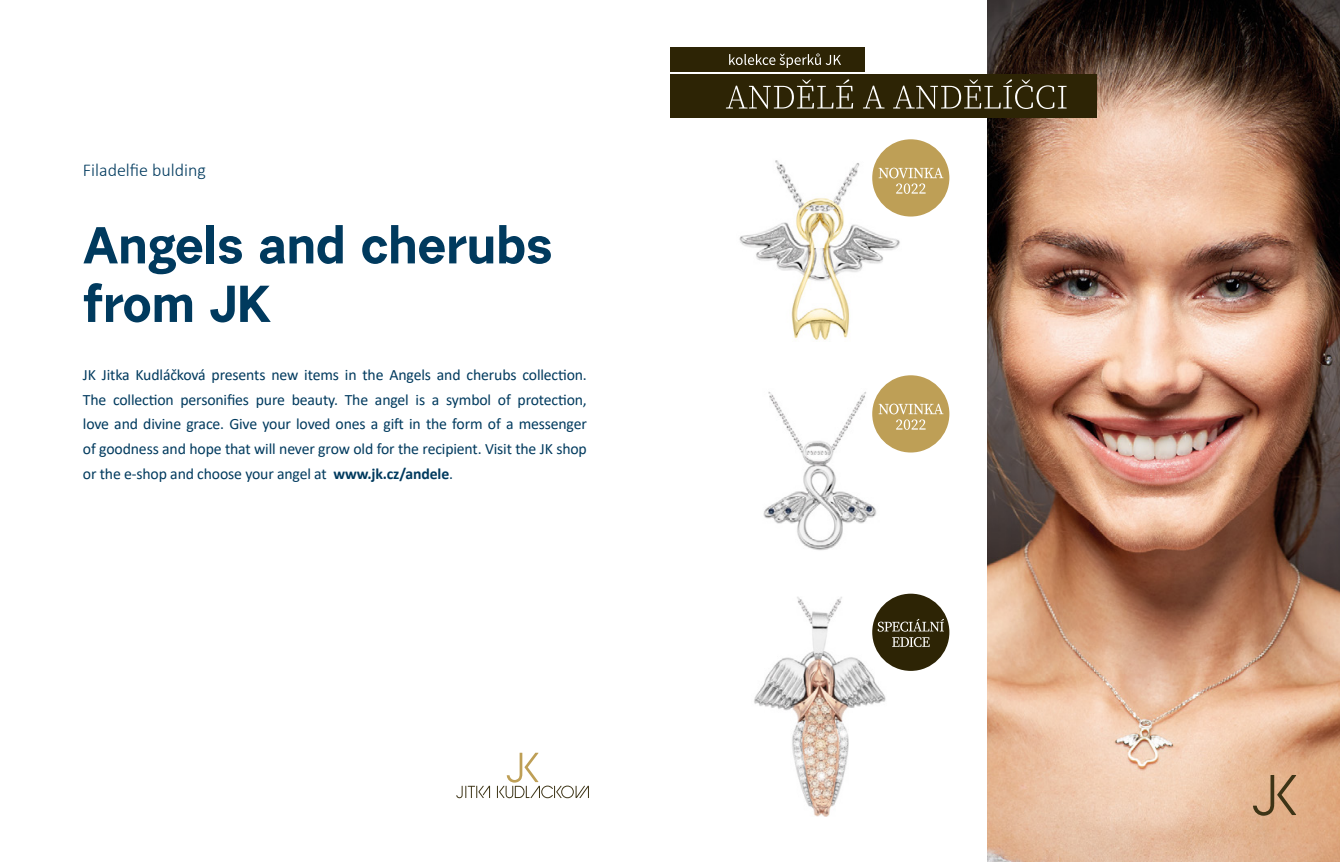
<style>
.page{position:relative;width:1340px;height:862px;background:#fff}
.page>*{position:absolute;margin:0;border:0;box-sizing:border-box;transform-origin:0 0}
.t1{font:700 51.75px/58.5px "Urban Grotesk Re Bo";letter-spacing:-.01em;color:#003a5e}
.t2{font:300 18px "Calibri";color:#003a5e}
.t3{font:15.75px/24.8px "Calibri";letter-spacing:-.01em;color:#003a5e;text-align:justify}
.s1{font-weight:700}
</style>
<div class="page">
<img style="left:987px;top:0;width:352px;height:861px">
<div style="left:670px;top:48px;width:194px;height:24px;background:#2d2405"></div>
<div style="left:670px;top:74px;width:426px;height:44px;background:#2d2405"></div>
<svg style="left:729px;top:53px;width:112px;height:15px"></svg>
<svg style="left:726px;top:79px;width:340px;height:30px"></svg>
<svg style="left:1252px;top:774px;width:44px;height:41px;background:#bf9773"></svg>
<img style="left:739px;top:160px;width:163px;height:180px">
<img style="left:763px;top:392px;width:118px;height:158px">
<div style="left:872px;top:375px;width:77px;height:77px;background:#be9f56;border-radius:50%"></div>
<svg style="left:878px;top:403px;width:65px;height:26px"></svg>
<div style="left:872px;top:139px;width:77px;height:77px;background:#be9f56;border-radius:50%"></div>
<svg style="left:878px;top:167px;width:65px;height:27px"></svg>
<img style="left:754px;top:597px;width:132px;height:220px">
<div style="left:872px;top:593px;width:77px;height:77px;background:#2d2405;border-radius:50%"></div>
<svg style="left:877px;top:618px;width:66px;height:28px"></svg>
<svg style="left:456px;top:785px;width:34px;height:12px"></svg>
<svg style="left:497px;top:752px;width:92px;height:45px"></svg>
<p class="t2" style="left:83px;top:159px;width:125px">Filadelfie bulding</p>
<h1 class="t1" style="left:83px;top:215px;width:471px">Angels and cherubs from JK</h1>
<p class="t3" style="left:83px;top:361px;width:505px">JK Jitka Kudláčková presents new items in the Angels and cherubs collection.<br>The collection personifies pure beauty. The angel is a symbol of protection, love and divine grace. Give your loved ones a gift in the form of a messenger of goodness and hope that will never grow old for the recipient. Visit the JK shop or the e-shop and choose your angel at <span class="s1">www.jk.cz/andele</span>.</p>
</div>
